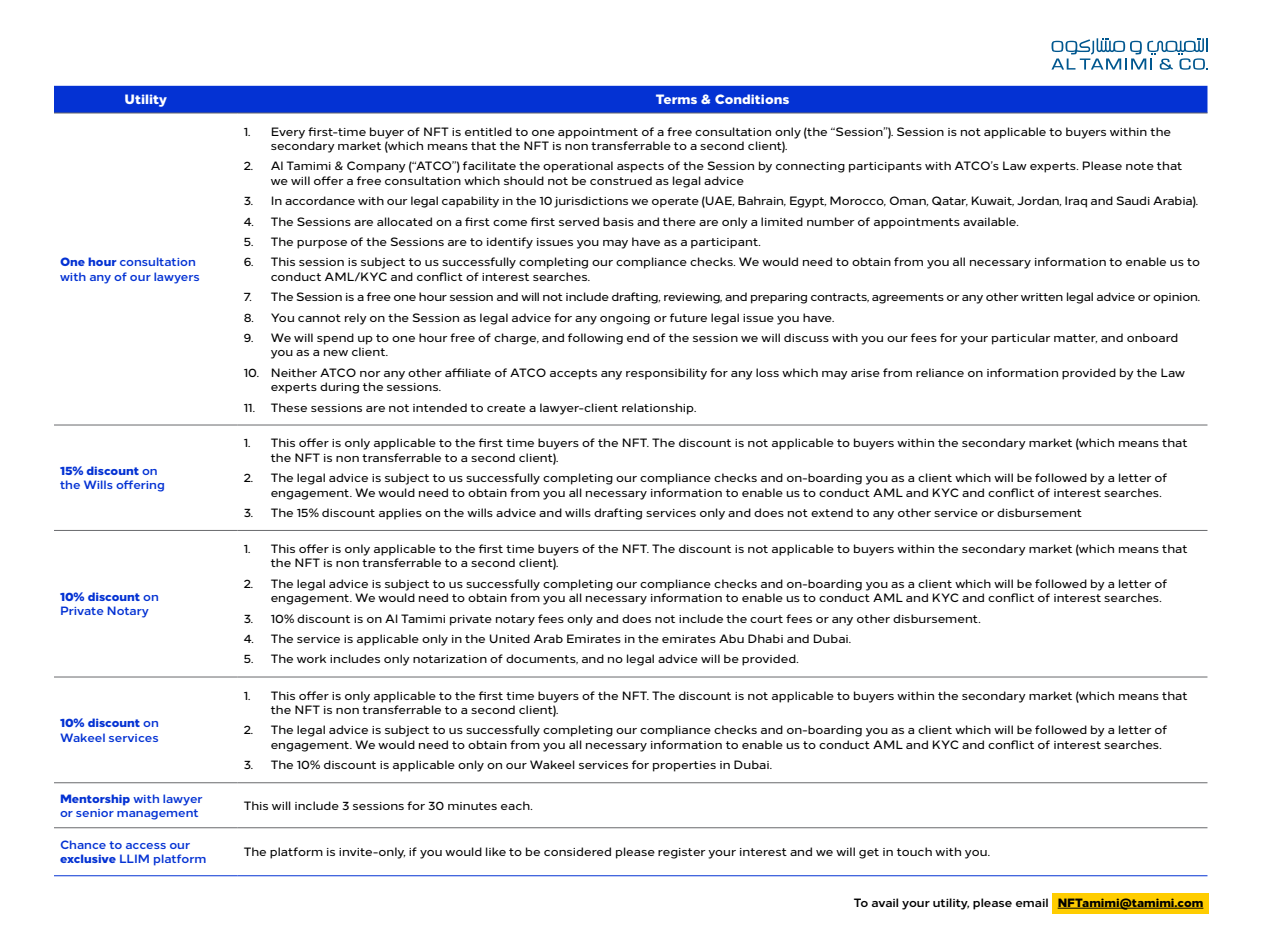
<style>
.page{position:relative;width:1263px;height:939px;background:#fff}
.page>*{position:absolute;margin:0;border:0;box-sizing:border-box;transform-origin:0 0}
.t1{font:800 13.5px "Loew Next";color:#fff}
.t2{font:500 12px/14.4px "Loew Next";color:#000}
.t3{font:700 12px/14.4px "Loew Next";color:#0432d3}
.t4{font:500 12px "Loew Next";letter-spacing:-.02em;color:#000}
.t5{font:700 12px "Loew Next";color:#000}
.t6{font:800 12px "Loew Next";color:#0432d3}
.s1{font-weight:800}
.s2{font-weight:700}
</style>
<div class="page">
<div style="left:54px;top:86px;width:1153px;height:27px;background:#0432d3"></div>
<hr style="left:54px;top:113px;width:184px;height:1px;background:#696a6d">
<hr style="left:238px;top:113px;width:969px;height:1px;background:#696a6d">
<hr style="left:54px;top:425px;width:184px;height:1px;background:#696a6d">
<hr style="left:238px;top:425px;width:969px;height:1px;background:#696a6d">
<hr style="left:54px;top:530px;width:184px;height:1px;background:#696a6d">
<hr style="left:238px;top:530px;width:969px;height:1px;background:#696a6d">
<hr style="left:54px;top:677px;width:184px;height:1px;background:#696a6d">
<hr style="left:238px;top:677px;width:969px;height:1px;background:#696a6d">
<hr style="left:54px;top:783px;width:184px;height:1px;background:#696a6d">
<hr style="left:238px;top:783px;width:969px;height:1px;background:#696a6d">
<hr style="left:54px;top:828px;width:184px;height:1px;background:#696a6d">
<hr style="left:238px;top:828px;width:969px;height:1px;background:#696a6d">
<hr style="left:54px;top:875px;width:184px;height:1px;background:#0432d3">
<hr style="left:238px;top:875px;width:969px;height:1px;background:#0432d3">
<svg style="left:1051px;top:38px;width:157px;height:32px"></svg>
<div style="left:1053px;top:893px;width:156px;height:21px;background:#ffcd00"></div>
<hr style="left:1058px;top:908px;width:145px;height:1px;background:#000">
<p class="t1" style="left:124px;top:88px;width:44px">Utility</p>
<p class="t1" style="left:656px;top:88px;width:135px">Terms &amp; Conditions</p>
<p class="t3" style="left:60px;top:254px;width:141px"><span class="s1">One hour</span> consultation with any of our lawyers</p>
<p class="t6" style="left:60px;top:461px;width:99px">15% discount <span class="s2">on</span></p>
<p class="t3" style="left:60px;top:477px;width:106px">the Wills offering</p>
<p class="t3" style="left:60px;top:588px;width:100px"><span class="s1">10% discount</span> on<br>Private Notary</p>
<p class="t3" style="left:60px;top:715px;width:100px"><span class="s1">10% discount</span> on<br>Wakeel services</p>
<p class="t2" style="left:271px;top:123px;width:902px;text-indent:-27px">1. Every first-time buyer of NFT is entitled to one appointment of a free consultation only (the “Session”). Session is not applicable to buyers within the secondary market (which means that the NFT is non transferrable to a second client).</p>
<p class="t2" style="left:271px;top:158px;width:913px;text-indent:-27px">2. Al Tamimi &amp; Company (“ATCO”) facilitate the operational aspects of the Session by connecting participants with ATCO’s Law experts. Please note that we will offer a free consultation which should not be construed as legal advice</p>
<p class="t2" style="left:244px;top:193px;width:956px">3. In accordance with our legal capability in the 10 jurisdictions we operate (UAE, Bahrain, Egypt, Morocco, Oman, Qatar, Kuwait, Jordan, Iraq and Saudi Arabia).</p>
<p class="t2" style="left:244px;top:213px;width:776px">4. The Sessions are allocated on a first come first served basis and there are only a limited number of appointments available.</p>
<p class="t2" style="left:244px;top:233px;width:519px">5. The purpose of the Sessions are to identify issues you may have as a participant.</p>
<p class="t2" style="left:271px;top:254px;width:931px;text-indent:-27px">6. This session is subject to us successfully completing our compliance checks. We would need to obtain from you all necessary information to enable us to conduct AML/KYC and conflict of interest searches.</p>
<p class="t4" style="left:244px;top:287px;width:958px">7. The Session is a free one hour session and will not include drafting, reviewing, and preparing contracts, agreements or any other written legal advice or opinion.</p>
<p class="t2" style="left:244px;top:309px;width:592px">8. You cannot rely on the Session as legal advice for any ongoing or future legal issue you have.</p>
<p class="t2" style="left:271px;top:329px;width:909px;text-indent:-27px">9. We will spend up to one hour free of charge, and following end of the session we will discuss with you our fees for your particular matter, and onboard you as a new client.</p>
<p class="t2" style="left:271px;top:364px;width:916px;text-indent:-27px">10. Neither ATCO nor any other affiliate of ATCO accepts any responsibility for any loss which may arise from reliance on information provided by the Law experts during the sessions.</p>
<p class="t2" style="left:244px;top:399px;width:454px">11. These sessions are not intended to create a lawyer-client relationship.</p>
<p class="t2" style="left:271px;top:435px;width:918px;text-indent:-27px">1. This offer is only applicable to the first time buyers of the NFT. The discount is not applicable to buyers within the secondary market (which means that the NFT is non transferrable to a second client).</p>
<p class="t2" style="left:271px;top:470px;width:898px;text-indent:-27px">2. The legal advice is subject to us successfully completing our compliance checks and on-boarding you as a client which will be followed by a letter of engagement. We would need to obtain from you all necessary information to enable us to conduct AML and KYC and conflict of interest searches.</p>
<p class="t2" style="left:244px;top:505px;width:840px">3. The 15% discount applies on the wills advice and wills drafting services only and does not extend to any other service or disbursement</p>
<p class="t2" style="left:271px;top:541px;width:918px;text-indent:-27px">1. This offer is only applicable to the first time buyers of the NFT. The discount is not applicable to buyers within the secondary market (which means that the NFT is non transferrable to a second client).</p>
<p class="t2" style="left:271px;top:575px;width:898px;text-indent:-27px">2. The legal advice is subject to us successfully completing our compliance checks and on-boarding you as a client which will be followed by a letter of engagement. We would need to obtain from you all necessary information to enable us to conduct AML and KYC and conflict of interest searches.</p>
<p class="t2" style="left:244px;top:610px;width:738px">3. 10% discount is on Al Tamimi private notary fees only and does not include the court fees or any other disbursement.</p>
<p class="t2" style="left:244px;top:631px;width:609px">4. The service is applicable only in the United Arab Emirates in the emirates Abu Dhabi and Dubai.</p>
<p class="t2" style="left:244px;top:651px;width:556px">5. The work includes only notarization of documents, and no legal advice will be provided.</p>
<p class="t2" style="left:271px;top:687px;width:918px;text-indent:-27px">1. This offer is only applicable to the first time buyers of the NFT. The discount is not applicable to buyers within the secondary market (which means that the NFT is non transferrable to a second client).</p>
<p class="t2" style="left:271px;top:722px;width:898px;text-indent:-27px">2. The legal advice is subject to us successfully completing our compliance checks and on-boarding you as a client which will be followed by a letter of engagement. We would need to obtain from you all necessary information to enable us to conduct AML and KYC and conflict of interest searches.</p>
<p class="t2" style="left:244px;top:757px;width:530px">3. The 10% discount is applicable only on our Wakeel services for properties in Dubai.</p>
<p class="t3" style="left:60px;top:790px;width:144px"><span class="s1">Mentorship</span> with lawyer or senior management</p>
<p class="t2" style="left:244px;top:797px;width:291px">This will include 3 sessions for 30 minutes each.</p>
<p class="t3" style="left:60px;top:836px;width:148px">Chance to access our <span class="s1">exclusive</span> LLIM platform</p>
<p class="t2" style="left:244px;top:844px;width:748px">The platform is invite-only, if you would like to be considered please register your interest and we will get in touch with you.</p>
<p class="t5" style="left:854px;top:893px;width:351px">To avail your utility, please email <span class="s1">NFTamimi@tamimi.com</span></p>
</div>
